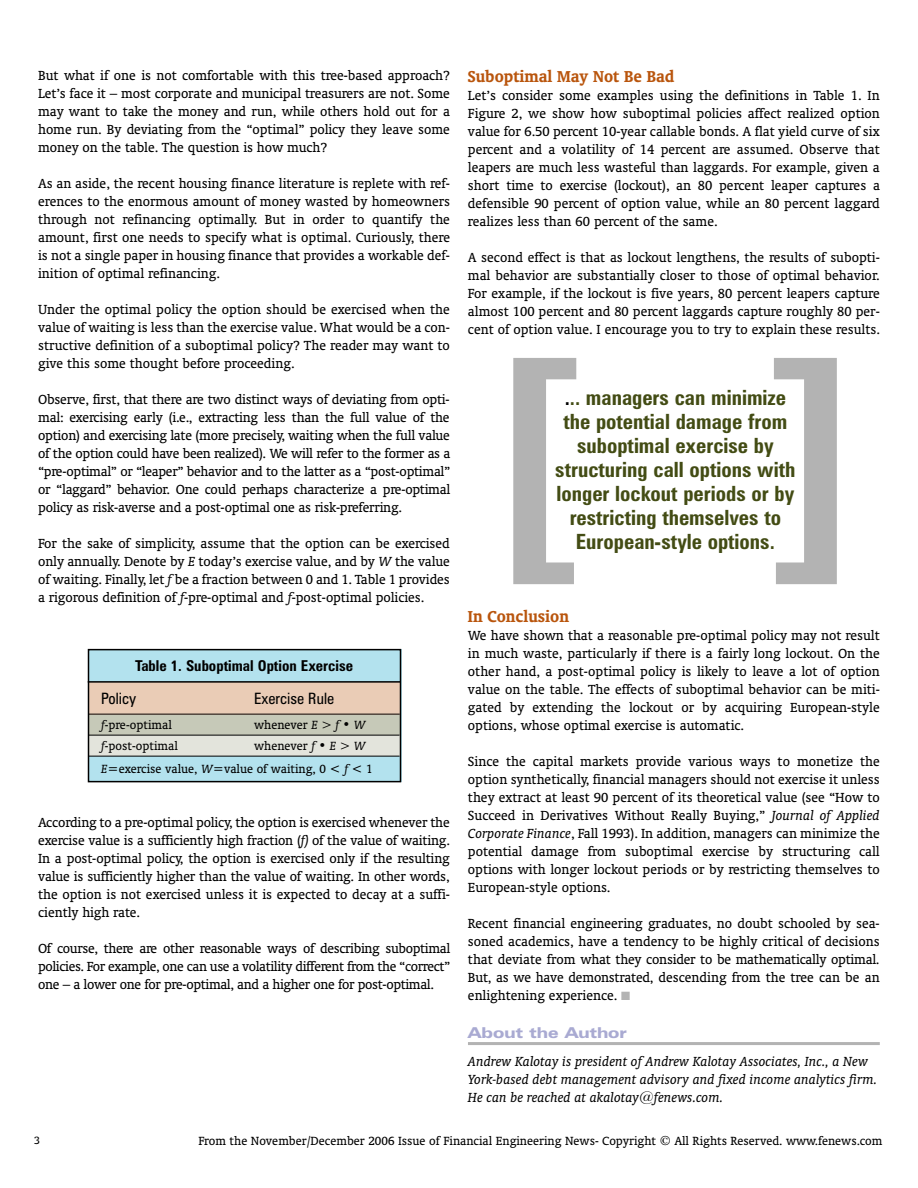
<style>
.page{position:relative;width:918px;height:1188px;background:#fff}
.page>*{position:absolute;margin:0;border:0;box-sizing:border-box;transform-origin:0 0}
.t1{font:700 expanded 258px "Zurich BT";color:#b3b3b3}
.t2{font:700 condensed 21px/24px "Zurich BT";color:#434c14;text-align:center}
.t3{font:700 18px "Oranda BT";color:#b9550d}
.t4{font:condensed 15.6px "Zurich BT";color:#000}
.t5{font:15px/18px "Oranda BT";color:#000;text-align:justify}
.t6{font:italic 15px/18px "Oranda BT";color:#000}
.t7{font:700 condensed 15px "Zurich BT";color:#000}
.t8{font:900 expanded 15px "Zurich BT";color:#a9aad2}
.t9{font:13.5px/22.5px "Oranda BT";color:#000}
.t10{font:12px "Oranda BT";color:#000}
.s1{font-style:italic}
.s2{color:#000}
.s3{font-family:"Zingbats SW";color:#b3b3b3}
</style>
<div class="page">
<div style="left:89px;top:649px;width:313px;height:133px;background:#b3e2ee"></div>
<div style="left:88px;top:736px;width:312px;height:20px;background:#e3e4dc"></div>
<div style="left:88px;top:714px;width:313px;height:21px;background:#c6c9b8"></div>
<div style="left:88px;top:682px;width:313px;height:33px;background:#eaccb6"></div>
<div style="left:88px;top:649px;width:313px;height:133px;border:2px solid #000"></div>
<hr style="left:88px;top:681px;width:312px;height:2px;background:#000">
<hr style="left:89px;top:714px;width:311px;height:1px;background:#000">
<hr style="left:89px;top:735px;width:311px;height:1px;background:#000">
<hr style="left:89px;top:756px;width:311px;height:1px;background:#000">
<hr style="left:468px;top:1042px;width:412px;height:3px;background:#b3b3b3">
<p class="t5" style="left:38px;top:67px;width:413px">But what if one is not comfortable with this tree-based approach?<br>Let’s face it – most corporate and municipal treasurers are not. Some may want to take the money and run, while others hold out for a home run. By deviating from the “optimal” policy they leave some money on the table. The question is how much?</p>
<p class="t5" style="left:38px;top:175px;width:413px">As an aside, the recent housing finance literature is replete with ref&shy;erences to the enormous amount of money wasted by homeowners through not refinancing optimally. But in order to quantify the amount, first one needs to specify what is optimal. Curiously, there is not a single paper in housing finance that provides a workable def&shy;inition of optimal refinancing.</p>
<p class="t5" style="left:38px;top:301px;width:413px">Under the optimal policy the option should be exercised when the value of waiting is less than the exercise value. What would be a con&shy;structive definition of a suboptimal policy? The reader may want to give this some thought before proceeding.</p>
<p class="t5" style="left:38px;top:391px;width:414px">Observe, first, that there are two distinct ways of deviating from opti&shy;mal: exercising early (i.e., extracting less than the full value of the option) and exercising late (more precisely, waiting when the full value of the option could have been realized). We will refer to the former as a “pre-optimal” or “leaper” behavior and to the latter as a “post-optimal” or “laggard” behavior. One could perhaps characterize a pre-optimal policy as risk-averse and a post-optimal one as risk-preferring.</p>
<p class="t5" style="left:38px;top:535px;width:413px">For the sake of simplicity, assume that the option can be exercised only annually. Denote by <span class="s1">E</span> today’s exercise value, and by <span class="s1">W</span> the value of waiting. Finally, let <span class="s1">f</span> be a fraction between 0 and 1. Table 1 provides a rigorous definition of <span class="s1">f</span>-pre-optimal and <span class="s1">f</span>-post-optimal policies.</p>
<p class="t7" style="left:135px;top:660px;width:220px">Table 1. Suboptimal Option Exercise</p>
<p class="t4" style="left:101px;top:693px;width:37px">Policy</p>
<p class="t4" style="left:254px;top:693px;width:82px">Exercise Rule</p>
<p class="t9" style="left:101px;top:715px;width:72px"><span class="s1">f</span>-pre-optimal</p>
<p class="t9" style="left:254px;top:715px;width:113px">whenever <span class="s1">E &gt; f • W</span></p>
<p class="t9" style="left:101px;top:736px;width:78px"><span class="s1">f</span>-post-optimal</p>
<p class="t9" style="left:101px;top:736px;width:273px;text-indent:153px">whenever <span class="s1">f • E &gt; W<br>E</span>=exercise value, <span class="s1">W</span>=value of waiting, 0 &lt; <span class="s1">f</span> &lt; 1</p>
<p class="t5" style="left:38px;top:814px;width:413px">According to a pre-optimal policy, the option is exercised whenever the exercise value is a sufficiently high fraction (<span class="s1">f)</span> of the value of waiting.<br>In a post-optimal policy, the option is exercised only if the resulting value is sufficiently higher than the value of waiting. In other words, the option is not exercised unless it is expected to decay at a suffi&shy;ciently high rate.</p>
<p class="t5" style="left:38px;top:940px;width:414px">Of course, there are other reasonable ways of describing suboptimal policies. For example, one can use a volatility different from the “correct” one – a lower one for pre-optimal, and a higher one for post-optimal.</p>
<p class="t3" style="left:468px;top:70px;width:208px">Suboptimal May Not Be Bad</p>
<p class="t5" style="left:468px;top:87px;width:413px">Let’s consider some examples using the definitions in Table 1. In Figure 2, we show how suboptimal policies affect realized option value for 6.50 percent 10-year callable bonds. A flat yield curve of six percent and a volatility of 14 percent are assumed. Observe that leapers are much less wasteful than laggards. For example, given a short time to exercise (lockout), an 80 percent leaper captures a defensible 90 percent of option value, while an 80 percent laggard realizes less than 60 percent of the same.</p>
<p class="t5" style="left:468px;top:249px;width:413px">A second effect is that as lockout lengthens, the results of subopti&shy;mal behavior are substantially closer to those of optimal behavior.<br>For example, if the lockout is five years, 80 percent leapers capture almost 100 percent and 80 percent laggards capture roughly 80 per&shy;cent of option value. I encourage you to try to explain these results.</p>
<h1 class="t1" style="left:489px;top:361px;width:374px">[ ]</h1>
<h2 class="t2" style="left:555px;top:387px;width:242px"><span class="s2">.</span>.. managers can minimize the potential damage from suboptimal exercise by structuring call options with longer lockout periods or by restricting themselves to<br>European-style options.</h2>
<p class="t3" style="left:468px;top:610px;width:103px">In Conclusion</p>
<p class="t5" style="left:468px;top:627px;width:413px">We have shown that a reasonable pre-optimal policy may not result in much waste, particularly if there is a fairly long lockout. On the other hand, a post-optimal policy is likely to leave a lot of option value on the table. The effects of suboptimal behavior can be miti&shy;gated by extending the lockout or by acquiring European-style options, whose optimal exercise is automatic.</p>
<p class="t5" style="left:468px;top:753px;width:413px">Since the capital markets provide various ways to monetize the option synthetically, financial managers should not exercise it unless they extract at least 90 percent of its theoretical value (see “How to Succeed in Derivatives Without Really Buying,” <span class="s1">Journal of Applied Corporate Finance</span>, Fall 1993). In addition, managers can minimize the potential damage from suboptimal exercise by structuring call options with longer lockout periods or by restricting themselves to European-style options.</p>
<p class="t5" style="left:468px;top:915px;width:413px">Recent financial engineering graduates, no doubt schooled by sea&shy;soned academics, have a tendency to be highly critical of decisions that deviate from what they consider to be mathematically optimal.<br>But, as we have demonstrated, descending from the tree can be an enlightening experience. <span class="s3">n</span></p>
<p class="t8" style="left:468px;top:1027px;width:161px">About the Author</p>
<p class="t6" style="left:468px;top:1054px;width:411px">Andrew Kalotay is president of Andrew Kalotay Associates, Inc., a New<br>York-based debt management advisory and fixed income analytics firm.<br>He can be reached at akalotay@fenews.com.</p>
<p class="t10" style="left:34px;top:1136px;width:7px">3</p>
<p class="t9" style="left:199px;top:1130px;width:685px">From the November/December 2006 Issue of Financial Engineering News- Copyright © All Rights Reserved. www.fenews.com</p>
</div>
